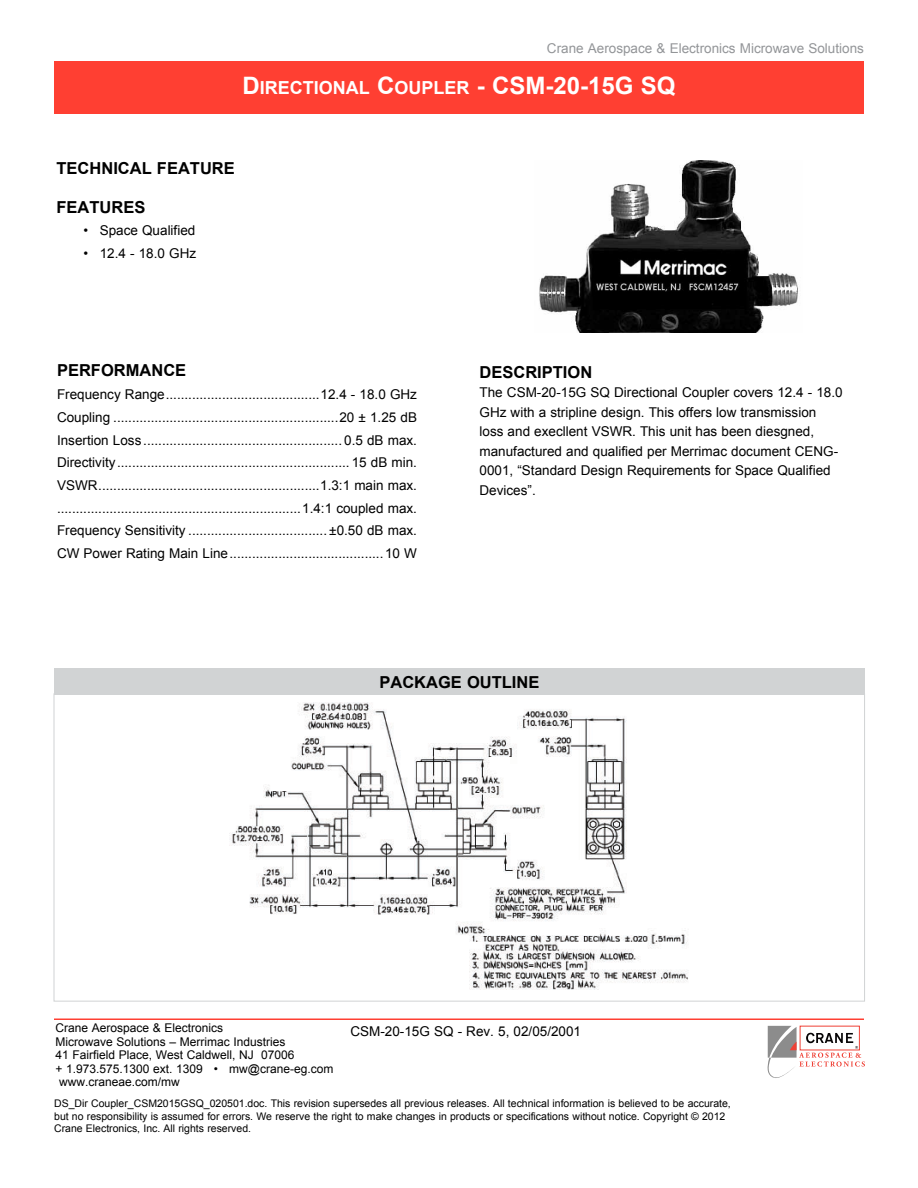
<style>
.page{position:relative;width:918px;height:1188px;background:#fff}
.page>*{position:absolute;margin:0;border:0;box-sizing:border-box;transform-origin:0 0}
.t1{font:700 18px "Arial";color:#fff}
.t2{font:700 16.5px "Arial";color:#000}
.t3{font:13.5px/22.8px "Arial";color:#000}
.t4{font:13.5px "Arial";color:#939598}
.t5{font:12px "Arial";color:#000}
.t6{font:10.5px/12.6px "Arial";color:#000}
.s1{font-size:24px}
</style>
<div class="page">
<img style="left:539px;top:161px;width:259px;height:172px">
<img style="left:229px;top:702px;width:459px;height:288px">
<div style="left:54px;top:668px;width:811px;height:27px;background:#d1d3d4"></div>
<hr style="left:54px;top:1018px;width:810px;height:2px;background:#ff3f32">
<svg style="left:767px;top:1026px;width:98px;height:52px"></svg>
<div style="left:54px;top:61px;width:810px;height:53px;background:#ff3f32"></div>
<p class="t4" style="left:547px;top:40px;width:318px">Crane Aerospace &amp; Electronics Microwave Solutions</p>
<h1 class="t1" style="left:242px;top:76px;width:435px"><span class="s1">D</span>IRECTIONAL <span class="s1">C</span>OUPLER <span class="s1">- CSM-20-15G SQ</span></h1>
<p class="t2" style="left:57px;top:157px;width:180px">TECHNICAL FEATURE</p>
<p class="t2" style="left:57px;top:196px;width:90px">FEATURES</p>
<p class="t3" style="left:84px;top:219px;width:113px">• Space Qualified</p>
<p class="t3" style="left:84px;top:242px;width:114px">• 12.4 - 18.0 GHz</p>
<p class="t2" style="left:57px;top:360px;width:12px">PER</p>
<p class="t2" style="left:91px;top:360px;width:73px">FORMANCE</p>
<p class="t3" style="left:57px;top:383px;width:362px;text-align:justify">Frequency Range.........................................12.4 - 18.0 GHz Coupling ............................................................20 ± 1.25 dB Insertion Loss ..................................................... 0.5 dB max.<br>Directivity.............................................................. 15 dB min.<br>VSWR...........................................................1.3:1 main max. .................................................................1.4:1 coupled max.<br>Frequency Sensitivity ..................................... ±0.50 dB max.<br>CW Power Rating Main Line.........................................10 W</p>
<p class="t2" style="left:480px;top:361px;width:114px">DESCRIPTION</p>
<p class="t3" style="left:480px;top:383px;width:365px;line-height:19.5px">The CSM-20-15G SQ Directional Coupler covers 12.4 - 18.0<br>GHz with a stripline design. This offers low transmission loss and execllent VSWR. This unit has been diesgned, manufactured and qualified per Merrimac document CENG-0001, “Standard Design Requirements for Space Qualified Devices”.</p>
<p class="t2" style="left:379px;top:671px;width:99px">PACKAGE OUTLINE</p>
<p class="t5" style="left:56px;top:1020px;width:169px">Crane Aerospace &amp; Electronics</p>
<p class="t5" style="left:56px;top:1034px;width:232px">Microwave Solutions – Merrimac Industries</p>
<p class="t5" style="left:56px;top:1047px;width:241px">41 Fairfield Place, West Caldwell, NJ 07006</p>
<p class="t5" style="left:56px;top:1061px;width:279px">+ 1.973.575.1300 ext. 1309 • mw@crane-eg.com</p>
<p class="t5" style="left:59px;top:1074px;width:122px">www.craneae.com/mw</p>
<p class="t3" style="left:350px;top:1020px;width:232px">CSM-20-15G SQ - Rev. 5, 02/05/2001</p>
<p class="t6" style="left:54px;top:1097px;width:678px">DS_Dir Coupler_CSM2015GSQ_020501.doc. This revision supersedes all previous releases. All technical information is believed to be accurate, but no responsibility is assumed for errors. We reserve the right to make changes in products or specifications without notice. Copyright © 2012<br>Crane Electronics, Inc. All rights reserved.</p>
</div>
